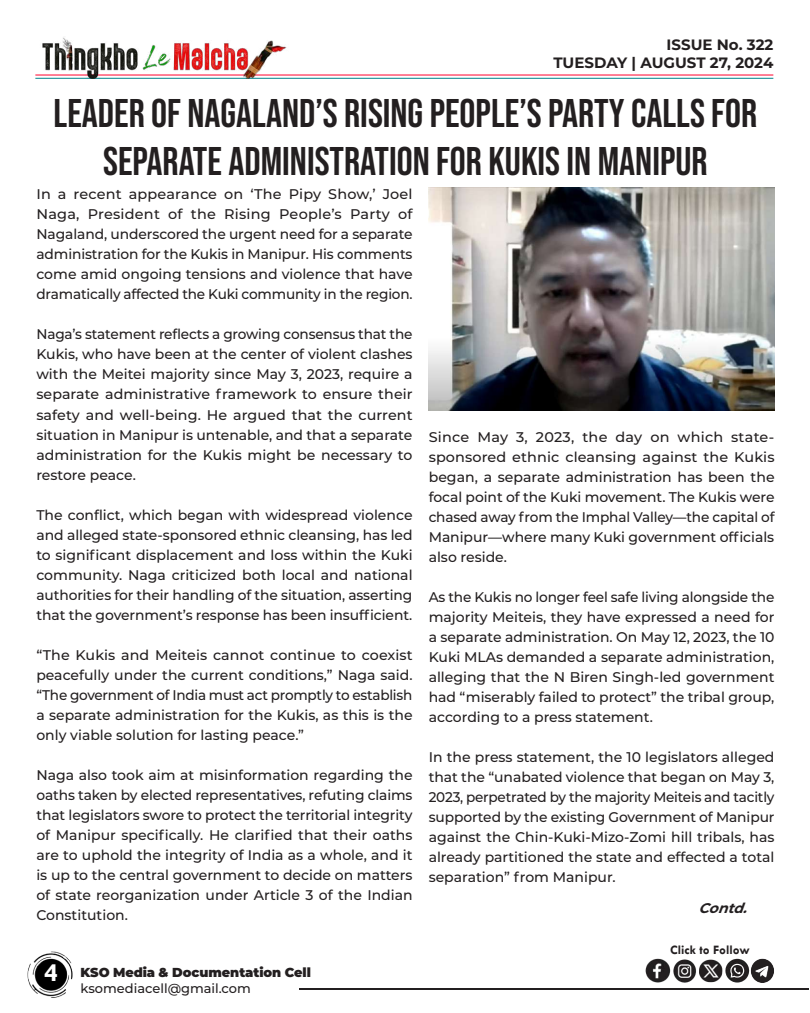
<style>
.page{position:relative;width:810px;height:1013px;background:#fff}
.page>*{position:absolute;margin:0;border:0;box-sizing:border-box;transform-origin:0 0}
.t1{font:40px/48px "Bebas Neue";color:#231f20;text-align:center}
.t2{font:700 26px "Tw Cen";color:#fff}
.t3{font:700 15px/18px "Montserrat";color:#231f20;text-align:right}
.t4{font:500 14px/20px "Montserrat";color:#231f20;text-align:justify}
.t5{font:italic 700 14px "Montserrat";color:#231f20}
.t6{font:900 13px "Montserrat";letter-spacing:-.005em;color:#231f20}
.t7{font:500 13px "Montserrat";color:#231f20}
.t8{font:700 13px "Tw Cen";color:#231f20}
</style>
<div class="page">
<hr style="left:299px;top:988px;width:509px;height:1px;background:#231f20">
<img style="left:27px;top:951px;width:46px;height:47px">
<hr style="left:35px;top:74px;width:738px;height:1px;background:#ff002d">
<hr style="left:35px;top:78px;width:738px;height:1px;background:#00848b">
<img style="left:35px;top:37px;width:254px;height:42px">
<img style="left:645px;top:958px;width:129px;height:25px">
<img style="left:428px;top:188px;width:347px;height:222px">
<p class="t3" style="left:554px;top:35px;width:221px">ISSUE No. 322<br>TUESDAY | AUGUST 27, 2024</p>
<h1 class="t1" style="left:54px;top:89px;width:705px">LEADER OF NAGALAND’S RISING PEOPLE’S PARTY CALLS FOR<br>SEPARATE ADMINISTRATION FOR KUKIS IN MANIPUR</h1>
<p class="t4" style="left:36px;top:184px;width:378px">In a recent appearance on ‘The Pipy Show,’ Joel Naga, President of the Rising People’s Party of Nagaland, underscored the urgent need for a separate administration for the Kukis in Manipur. His comments come amid ongoing tensions and violence that have dramatically affected the Kuki community in the region.</p>
<p class="t4" style="left:36px;top:324px;width:378px">Naga’s statement reflects a growing consensus that the Kukis, who have been at the center of violent clashes with the Meitei majority since May 3, 2023, require a separate administrative framework to ensure their safety and well-being. He argued that the current situation in Manipur is untenable, and that a separate administration for the Kukis might be necessary to restore peace.</p>
<p class="t4" style="left:36px;top:504px;width:378px">The conflict, which began with widespread violence and alleged state-sponsored ethnic cleansing, has led to significant displacement and loss within the Kuki community. Naga criticized both local and national authorities for their handling of the situation, asserting that the government’s response has been insufficient.</p>
<p class="t4" style="left:36px;top:644px;width:378px">“The Kukis and Meiteis cannot continue to coexist peacefully under the current conditions,” Naga said. “The government of India must act promptly to establish a separate administration for the Kukis, as this is the only viable solution for lasting peace.”</p>
<p class="t4" style="left:36px;top:764px;width:378px">Naga also took aim at misinformation regarding the oaths taken by elected representatives, refuting claims that legislators swore to protect the territorial integrity of Manipur specifically. He clarified that their oaths are to uphold the integrity of India as a whole, and it is up to the central government to decide on matters of state reorganization under Article 3 of the Indian Constitution.</p>
<h2 class="t2" style="left:44px;top:957px;width:15px">4</h2>
<p class="t6" style="left:81px;top:962px;width:232px">KSO Media &amp; Documentation Cell</p>
<p class="t7" style="left:81px;top:978px;width:172px">ksomediacell@gmail.com</p>
<p class="t4" style="left:429px;top:426px;width:347px">Since May 3, 2023, the day on which state&shy;sponsored ethnic cleansing against the Kukis began, a separate administration has been the focal point of the Kuki movement. The Kukis were chased away from the Imphal Valley—the capital of Manipur—where many Kuki government officials also reside.</p>
<p class="t4" style="left:429px;top:586px;width:347px">As the Kukis no longer feel safe living alongside the majority Meiteis, they have expressed a need for a separate administration. On May 12, 2023, the 10<br>Kuki MLAs demanded a separate administration, alleging that the N Biren Singh-led government had “miserably failed to protect” the tribal group, according to a press statement.</p>
<p class="t4" style="left:429px;top:746px;width:347px">In the press statement, the 10 legislators alleged that the “unabated violence that began on May 3, 2023, perpetrated by the majority Meiteis and tacitly supported by the existing Government of Manipur against the Chin-Kuki-Mizo-Zomi hill tribals, has already partitioned the state and effected a total separation” from Manipur.</p>
<p class="t5" style="left:699px;top:897px;width:56px">Contd.</p>
<p class="t8" style="left:670px;top:942px;width:81px">Click to Follow</p>
</div>
